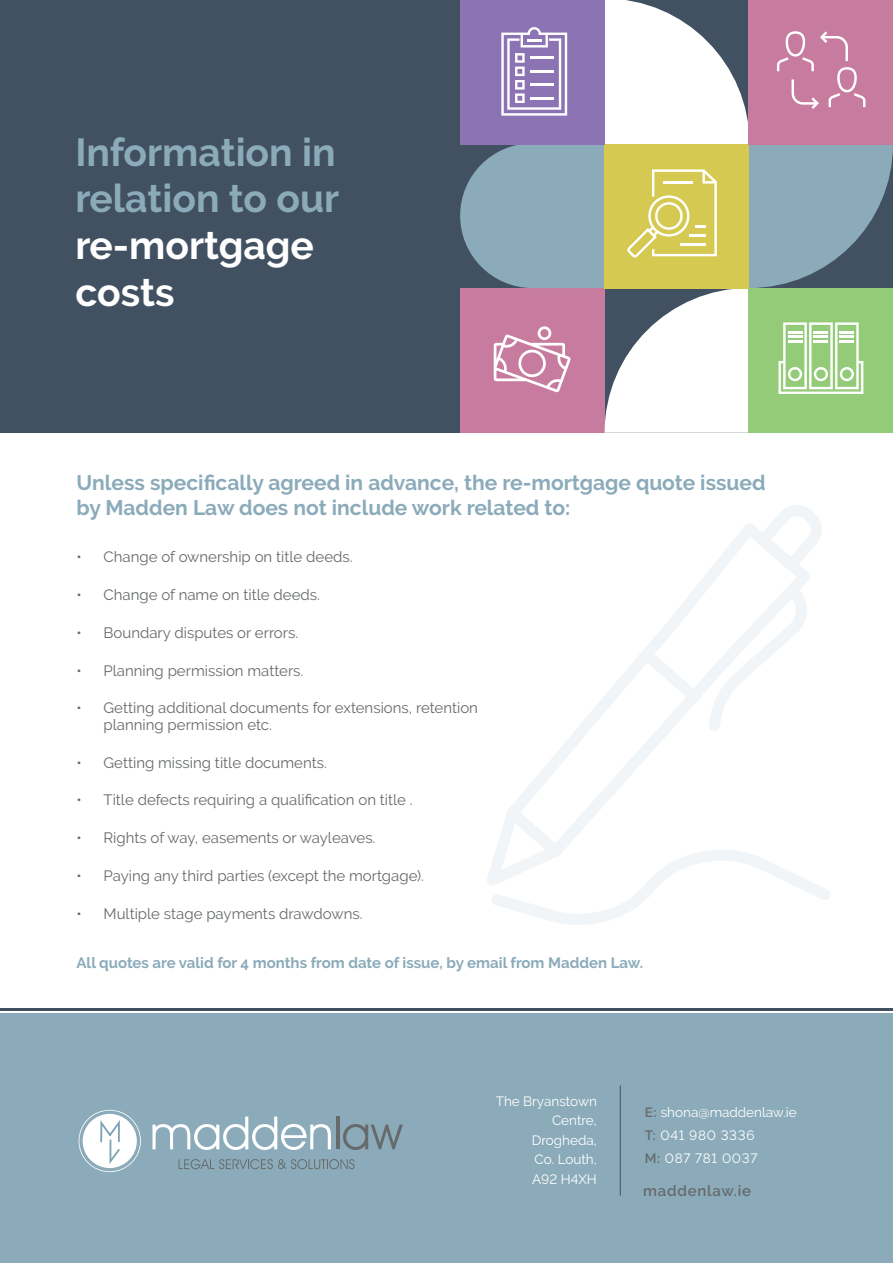
<style>
.page{position:relative;width:893px;height:1263px;background:#fff}
.page>*{position:absolute;margin:0;border:0;box-sizing:border-box;transform-origin:0 0}
.t1{font:700 39px/46.8px "Raleway";color:#8babba}
.t2{font:700 39px/46.8px "Raleway";color:#fff}
.t3{font:700 21px/25.2px "Raleway";color:#8babba}
.t4{font:15px/16.5px "Raleway";color:#666a6a}
.t5{font:700 15px "Raleway";color:#8babba}
.t6{font:600 15px "Raleway";letter-spacing:.05em;color:#666a6a}
.t7{font:13.5px/19.5px "Raleway";color:#fff;text-align:right}
.t8{font:13.5px "Raleway";letter-spacing:.05em;color:#fff}
.s1{font-weight:600;color:#666a6a}
</style>
<div class="page">
<svg style="left:487px;top:505px;width:343px;height:420px"></svg>
<div style="left:0;top:0;width:893px;height:432px;background:#425162"></div>
<svg style="left:460px;top:0;width:433px;height:433px;background:#b3aca9"></svg>
<div style="left:0;top:1013px;width:893px;height:250px;background:#8babba"></div>
<hr style="left:0;top:1008px;width:893px;height:2px;background:#425162">
<hr style="left:620px;top:1085px;width:1px;height:111px;background:#425162">
<svg style="left:179px;top:1159px;width:176px;height:10px"></svg>
<svg style="left:152px;top:1116px;width:179px;height:34px"></svg>
<hr style="left:336px;top:1116px;width:3px;height:33px;background:#666a6a">
<svg style="left:343px;top:1124px;width:60px;height:26px"></svg>
<svg style="left:79px;top:1110px;width:62px;height:62px"></svg>
<h1 class="t1" style="left:75px;top:132px;width:265px">Information in relation to our</h1>
<h1 class="t2" style="left:75px;top:226px;width:240px">re-mortgage costs</h1>
<h2 class="t3" style="left:77px;top:470px;width:691px">Unless specifically agreed in advance, the re-mortgage quote issued by Madden Law does not include work related to:</h2>
<p class="t4" style="left:77px;top:550px;width:278px">• Change of ownership on title deeds.</p>
<p class="t4" style="left:77px;top:588px;width:245px">• Change of name on title deeds.</p>
<p class="t4" style="left:77px;top:626px;width:223px">• Boundary disputes or errors.</p>
<p class="t4" style="left:77px;top:663px;width:228px">• Planning permission matters.</p>
<p class="t4" style="left:104px;top:701px;width:376px;text-indent:-27px">• Getting additional documents for extensions, retention planning permission etc.</p>
<p class="t4" style="left:77px;top:755px;width:252px">• Getting missing title documents.</p>
<p class="t4" style="left:77px;top:793px;width:338px">• Title defects requiring a qualification on title .</p>
<p class="t4" style="left:77px;top:831px;width:300px">• Rights of way, easements or wayleaves.</p>
<p class="t4" style="left:77px;top:869px;width:349px">• Paying any third parties (except the mortgage).</p>
<p class="t4" style="left:77px;top:906px;width:288px">• Multiple stage payments drawdowns.</p>
<p class="t5" style="left:77px;top:954px;width:568px">All quotes are valid for 4 months from date of issue, by email from Madden Law.</p>
<p class="t7" style="left:496px;top:1093px;width:103px">The Bryanstown<br>Centre,<br>Drogheda,<br>Co. Louth,<br>A92 H4XH</p>
<p class="t7" style="left:645px;top:1103px;width:153px;line-height:22.2px;text-align:left"><span class="s1">E:</span> shona@maddenlaw.ie<br><span class="s1">T:</span> 041 980 3336</p>
<p class="t8" style="left:645px;top:1151px;width:114px"><span class="s1">M:</span> 087 781 0037</p>
<p class="t6" style="left:643px;top:1182px;width:109px">maddenlaw.ie</p>
</div>
